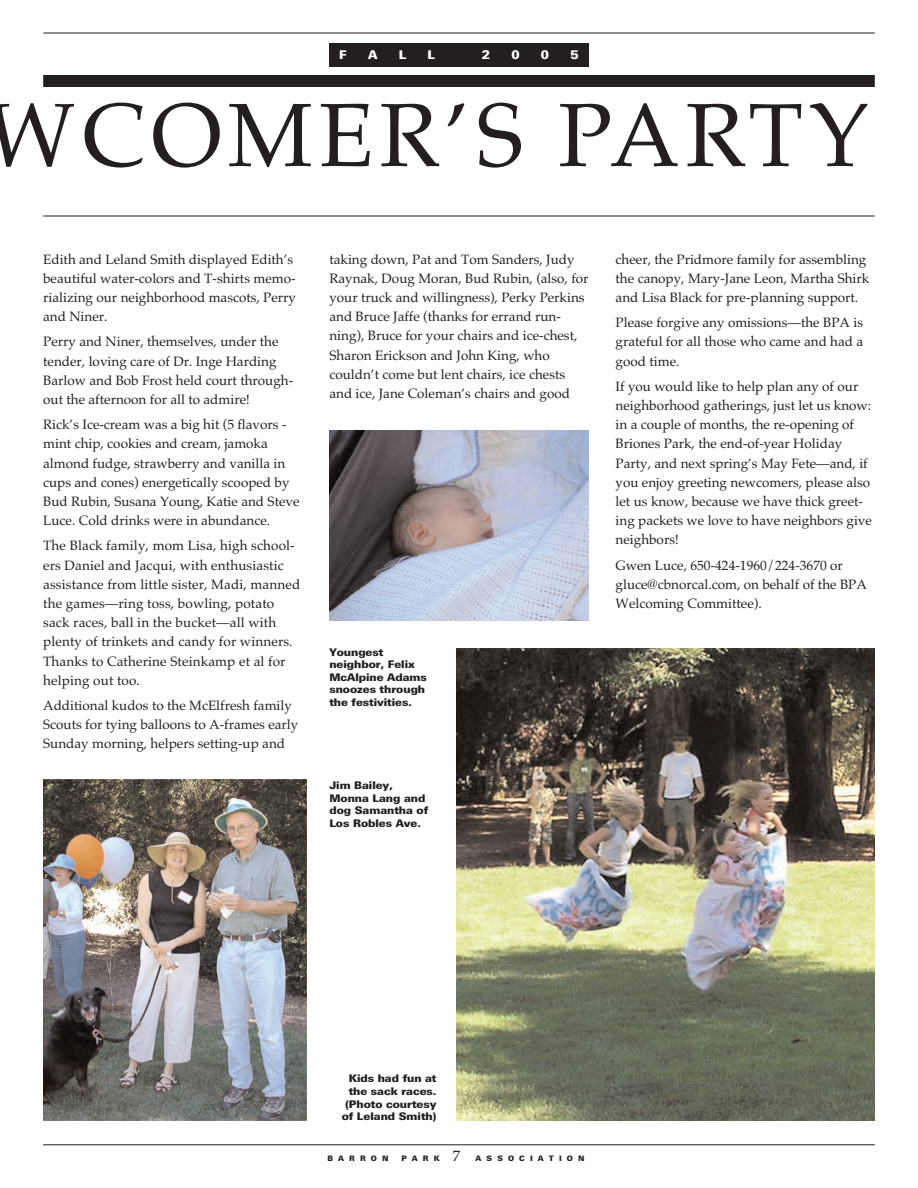
<style>
.page{position:relative;width:918px;height:1188px;background:#fff}
.page>*{position:absolute;margin:0;border:0;box-sizing:border-box;transform-origin:0 0}
.t1{font:90px "Palatino";letter-spacing:.065em;color:#231f20}
.t2{font:13.5px/19.2px "Palatino";color:#231f20}
.t3{font:900 12px "Linotype Univers Basic";color:#fff}
.t4{font:900 10.5px/12.6px "Linotype Univers Basic";color:#231f20}
.t5{font:900 7.5px "Linotype Univers Basic";letter-spacing:.685em;color:#231f20}
.s1{font-family:"Palatino";font-weight:400;font-size:15px}
</style>
<div class="page">
<hr style="left:43px;top:33px;width:832px;height:1px;background:#231f20">
<hr style="left:43px;top:1145px;width:832px;height:1px;background:#231f20">
<div style="left:329px;top:43px;width:260px;height:24px;background:#231f20"></div>
<img style="left:329px;top:431px;width:260px;height:190px">
<img style="left:43px;top:779px;width:263px;height:341px">
<img style="left:457px;top:649px;width:418px;height:471px">
<div style="left:43px;top:75px;width:832px;height:12px;background:#231f20"></div>
<hr style="left:43px;top:216px;width:832px;height:1px;background:#231f20">
<p class="t3" style="left:339px;top:50px;width:9px">F</p>
<p class="t3" style="left:368px;top:50px;width:11px">A</p>
<p class="t3" style="left:399px;top:50px;width:9px">L</p>
<p class="t3" style="left:428px;top:50px;width:9px">L</p>
<p class="t3" style="left:482px;top:50px;width:10px">2</p>
<p class="t3" style="left:511px;top:50px;width:10px">0</p>
<p class="t3" style="left:541px;top:50px;width:10px">0</p>
<p class="t3" style="left:571px;top:50px;width:10px">5</p>
<h1 class="t1" style="left:-14px;top:83px;width:885px">WCOMER’S PARTY</h1>
<p class="t2" style="left:43px;top:249px;width:254px">Edith and Leland Smith displayed Edith’s beautiful water-colors and T-shirts memo&shy;rializing our neighborhood mascots, Perry and Niner.</p>
<p class="t2" style="left:43px;top:332px;width:252px">Perry and Niner, themselves, under the tender, loving care of Dr. Inge Harding Barlow and Bob Frost held court through&shy;out the afternoon for all to admire!</p>
<p class="t2" style="left:43px;top:415px;width:258px">Rick’s Ice-cream was a big hit (5 flavors - mint chip, cookies and cream, jamoka almond fudge, strawberry and vanilla in cups and cones) energetically scooped by Bud Rubin, Susana Young, Katie and Steve Luce. Cold drinks were in abundance.</p>
<p class="t2" style="left:43px;top:536px;width:259px">The Black family, mom Lisa, high school&shy;ers Daniel and Jacqui, with enthusiastic assistance from little sister, Madi, manned the games—ring toss, bowling, potato sack races, ball in the bucket—all with plenty of trinkets and candy for winners.<br>Thanks to Catherine Steinkamp et al for helping out too.</p>
<p class="t2" style="left:43px;top:696px;width:257px">Additional kudos to the McElfresh family<br>Scouts for tying balloons to A-frames early<br>Sunday morning, helpers setting-up and</p>
<p class="t2" style="left:329px;top:249px;width:261px">taking down, Pat and Tom Sanders, Judy Raynak, Doug Moran, Bud Rubin, (also, for your truck and willingness), Perky Perkins and Bruce Jaffe (thanks for errand run&shy;ning), Bruce for your chairs and ice-chest, Sharon Erickson and John King, who couldn’t come but lent chairs, ice chests and ice, Jane Coleman’s chairs and good</p>
<p class="t2" style="left:616px;top:249px;width:255px">cheer, the Pridmore family for assembling the canopy, Mary-Jane Leon, Martha Shirk and Lisa Black for pre-planning support.</p>
<p class="t2" style="left:616px;top:313px;width:249px;text-align:justify">Please forgive any omissions—the BPA is grateful for all those who came and had a good time.</p>
<p class="t2" style="left:616px;top:377px;width:258px">If you would like to help plan any of our neighborhood gatherings, just let us know: in a couple of months, the re-opening of Briones Park, the end-of-year Holiday Party, and next spring’s May Fete—and, if you enjoy greeting newcomers, please also let us know, because we have thick greet&shy;ing packets we love to have neighbors give neighbors!</p>
<p class="t2" style="left:616px;top:555px;width:253px">Gwen Luce, 650-424-1960/224-3670 or gluce@cbnorcal.com, on behalf of the BPA<br>Welcoming Committee).</p>
<p class="t4" style="left:329px;top:646px;width:99px">Youngest neighbor, Felix<br>McAlpine Adams snoozes through the festivities.</p>
<p class="t4" style="left:329px;top:780px;width:100px">Jim Bailey,<br>Monna Lang and dog Samantha of<br>Los Robles Ave.</p>
<p class="t4" style="left:342px;top:1073px;width:96px;text-align:right">Kids had fun at the sack races. (Photo courtesy of Leland Smith)</p>
<p class="t5" style="left:327px;top:1156px;width:63px">BARRON</p>
<p class="t5" style="left:401px;top:1156px;width:185px">PARK <span class="s1">7</span> ASSOCIATION</p>
</div>
